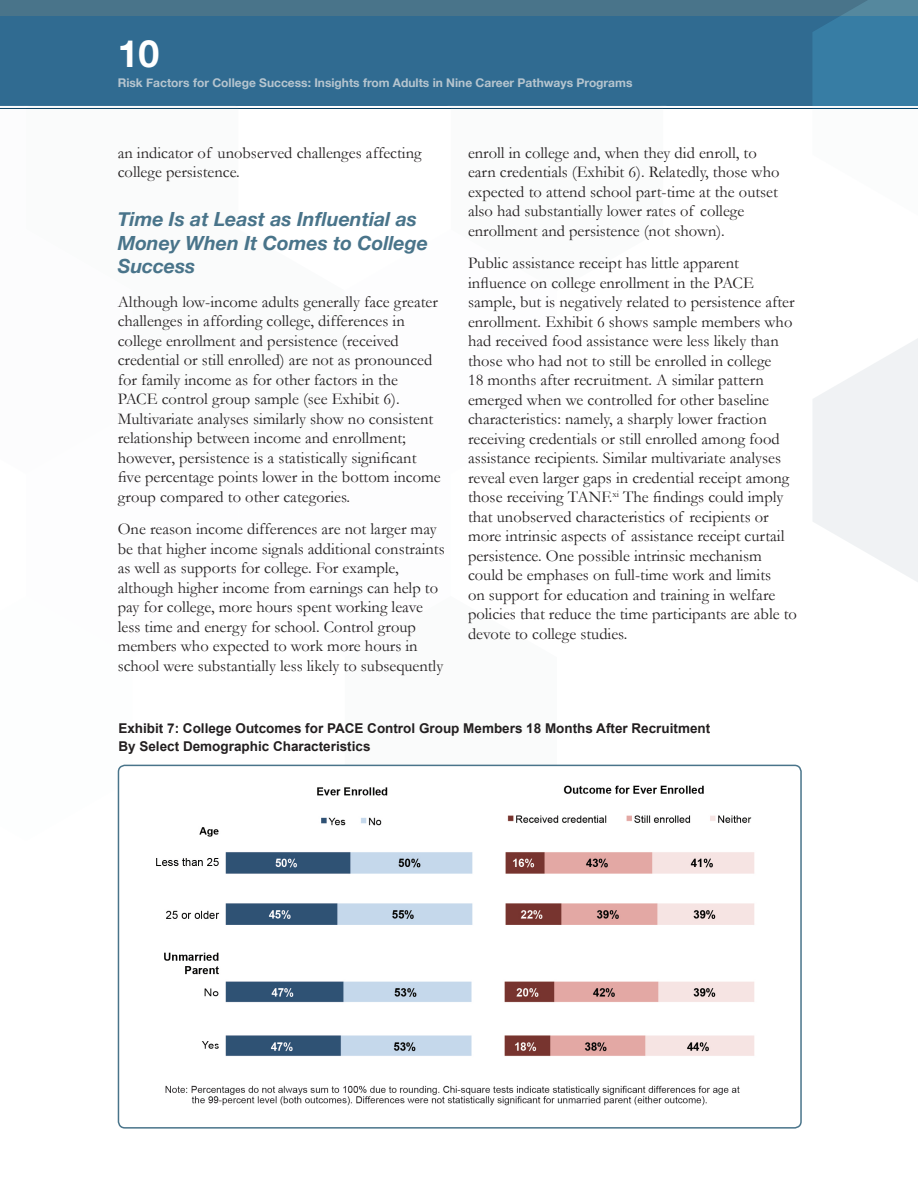
<style>
.page{position:relative;width:918px;height:1188px;background:#fff}
.page>*{position:absolute;margin:0;border:0;box-sizing:border-box;transform-origin:0 0}
.t1{font:700 37.5px "Helvetica Neue";color:#fff}
.Sub_Header{font:italic 700 19.5px/23.4px "Helvetica Neue";color:#49748a}
.Body_Copy_Large{font:16.5px/19.5px "Garamond";color:#231f20}
.Note_Title{font:700 13.5px/18px "Arial";color:#231f20}
.t2{font:700 12px "Helvetica Neue";color:#b6c5cf}
</style>
<div class="page">
<hr style="left:0;top:108px;width:918px;height:1px;background:#003a5d">
<div style="left:0;top:0;width:918px;height:106px;background:#306b91"></div>
<div style="left:0;top:0;width:918px;height:15px;background:#49748a"></div>
<svg style="left:557px;top:764px;width:212px;height:1px"></svg>
<svg style="left:345px;top:764px;width:212px;height:1px"></svg>
<svg style="left:451px;top:107px;width:212px;height:2px"></svg>
<svg style="left:812px;top:0;width:106px;height:109px;background:#3d7ea2"></svg>
<svg style="left:813px;top:339px;width:105px;height:243px"></svg>
<img style="left:156px;top:785px;width:598px;height:321px">
<div style="left:118px;top:765px;width:684px;height:364px;border:2px solid #49748a;border-radius:6px"></div>
<h1 class="t1" style="left:118px;top:24px;width:43px">10</h1>
<p class="t2" style="left:118px;top:73px;width:516px">Risk Factors for College Success: Insights from Adults in Nine Career Pathways Programs</p>
<p class="Body_Copy_Large" style="left:118px;top:143px;width:305px">an indicator of unobserved challenges affecting college persistence.</p>
<p class="Sub_Header" style="left:118px;top:208px;width:312px">Time Is at Least as Influential as<br>Money When It Comes to College<br>Success</p>
<p class="Body_Copy_Large" style="left:118px;top:292px;width:325px">Although low-income adults generally face greater challenges in affording college, differences in college enrollment and persistence (received credential or still enrolled) are not as pronounced for family income as for other factors in the PACE control group sample (see Exhibit 6).<br>Multivariate analyses similarly show no consistent relationship between income and enrollment; however, persistence is a statistically significant five percentage points lower in the bottom income group compared to other categories.</p>
<p class="Body_Copy_Large" style="left:118px;top:519px;width:329px">One reason income differences are not larger may be that higher income signals additional constraints as well as supports for college. For example, although higher income from earnings can help to pay for college, more hours spent working leave less time and energy for school. Control group members who expected to work more hours in school were substantially less likely to subsequently</p>
<p class="Body_Copy_Large" style="left:468px;top:143px;width:313px">enroll in college and, when they did enroll, to earn credentials (Exhibit 6). Relatedly, those who expected to attend school part-time at the outset also had substantially lower rates of college enrollment and persistence (not shown).</p>
<p class="Body_Copy_Large" style="left:468px;top:253px;width:331px">Public assistance receipt has little apparent influence on college enrollment in the PACE sample, but is negatively related to persistence after enrollment. Exhibit 6 shows sample members who had received food assistance were less likely than those who had not to still be enrolled in college<br>18 months after recruitment. A similar pattern emerged when we controlled for other baseline characteristics: namely, a sharply lower fraction receiving credentials or still enrolled among food assistance recipients. Similar multivariate analyses reveal even larger gaps in credential receipt among those receiving TANF.<sup>xi</sup> The findings could imply that unobserved characteristics of recipients or more intrinsic aspects of assistance receipt curtail persistence. One possible intrinsic mechanism could be emphases on full-time work and limits<br>on support for education and training in welfare policies that reduce the time participants are able to devote to college studies.</p>
<p class="Note_Title" style="left:118px;top:720px;width:593px">Exhibit 7: College Outcomes for PACE Control Group Members 18 Months After Recruitment<br>By Select Demographic Characteristics</p>
</div>
